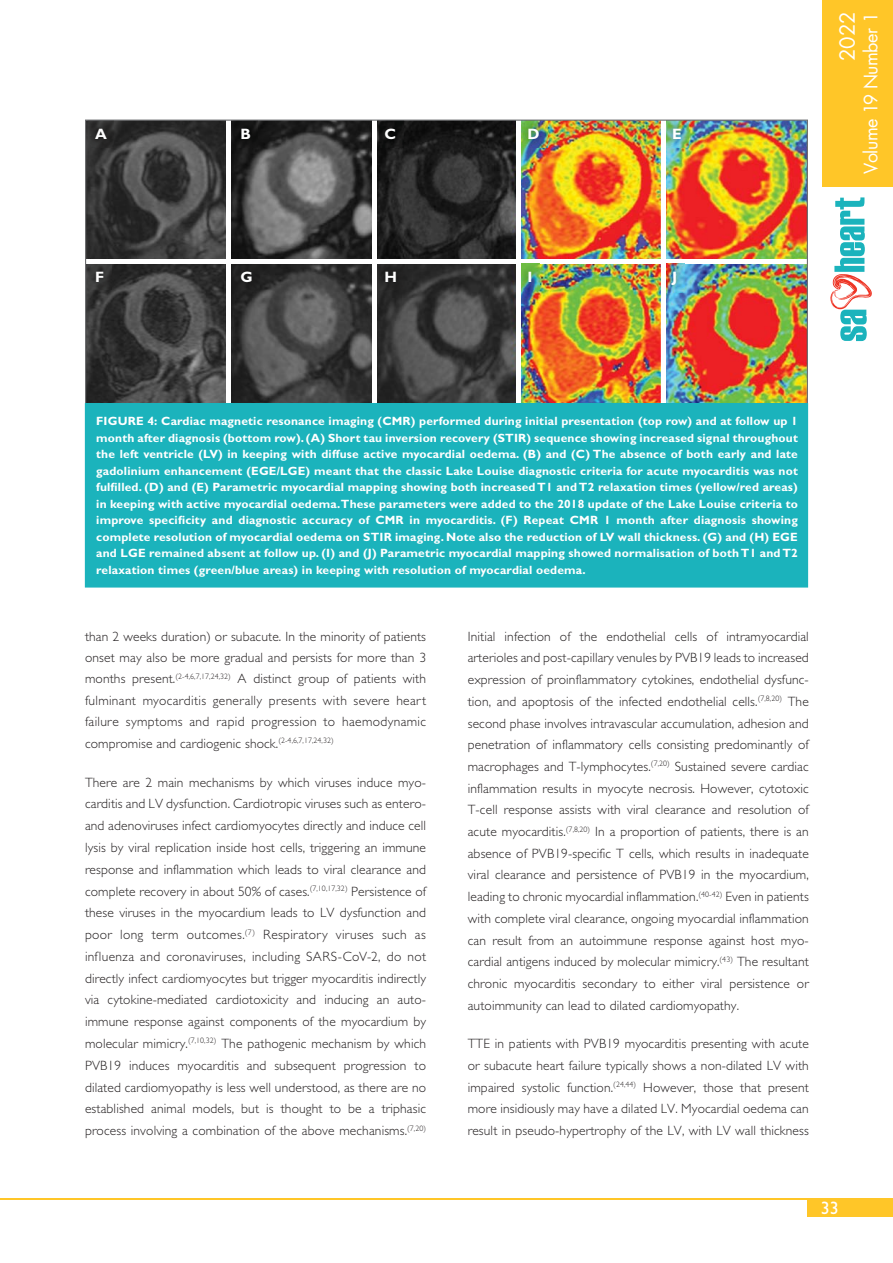
<style>
.page{position:relative;width:893px;height:1263px;background:#fff}
.page>*{position:absolute;margin:0;border:0;box-sizing:border-box;transform-origin:0 0}
.t1{font:20.25px "Futura Std";color:#fff}
.t2{font:18px "Futura Std";letter-spacing:-.03em;color:#fff}
.t3{font:18px "Gill Sans Std";color:#fff}
.t4{font:700 15px "Gill Sans Std";color:#fff}
.t5{font:300 13.5px/21.8px "Gill Sans Std";letter-spacing:.01em;color:#231f20;text-align:justify}
.t6{font:700 12px/16.5px "Gill Sans Std";letter-spacing:.015em;color:#fff;text-align:justify}
</style>
<div class="page">
<hr style="left:0;top:1198px;width:827px;height:1px;background:#ffc628">
<div style="left:808px;top:1198px;width:85px;height:19px;background:#ffc628"></div>
<svg style="left:830px;top:197px;width:42px;height:144px"></svg>
<div style="left:822px;top:0;width:71px;height:186px;background:#ffc628"></div>
<img style="left:85px;top:120px;width:723px;height:283px">
<div style="left:85px;top:403px;width:723px;height:185px;background:#1bb3bc"></div>
<p class="t4" style="left:95px;top:129px;width:13px">A</p>
<p class="t4" style="left:95px;top:271px;width:11px">F</p>
<p class="t4" style="left:240px;top:129px;width:12px">B</p>
<p class="t4" style="left:240px;top:271px;width:14px">G</p>
<p class="t4" style="left:385px;top:129px;width:13px">C</p>
<p class="t4" style="left:527px;top:129px;width:14px">D</p>
<p class="t4" style="left:672px;top:129px;width:11px">E</p>
<p class="t4" style="left:385px;top:271px;width:14px">H</p>
<p class="t4" style="left:527px;top:271px;width:7px">I</p>
<p class="t4" style="left:672px;top:271px;width:7px">J</p>
<h1 class="t1" style="left:836px;top:61px;width:51px;rotate:-90deg">2022</h1>
<h2 class="t2" style="left:861px;top:174px;width:163px;rotate:-90deg">Volume 19 Number 1</h2>
<p class="t6" style="left:96px;top:414px;width:703px">FIGURE 4: Cardiac magnetic resonance imaging (CMR) performed during initial presentation (top row) and at follow up 1 month after diagnosis (bottom row). (A) Short tau inversion recovery (STIR) sequence showing increased signal throughout the left ventricle (LV) in keeping with diffuse active myocardial oedema. (B) and (C) The absence of both early and late gadolinium enhancement (EGE/LGE) meant that the classic Lake Louise diagnostic criteria for acute myocarditis was not fulfilled. (D) and (E) Parametric myocardial mapping showing both increased T1 and T2 relaxation times (yellow/red areas) in keeping with active myocardial oedema. These parameters were added to the 2018 update of the Lake Louise criteria to improve specificity and diagnostic accuracy of CMR in myocarditis. (F) Repeat CMR 1 month after diagnosis showing complete resolution of myocardial oedema on STIR imaging. Note also the reduction of LV wall thickness. (G) and (H) EGE and LGE remained absent at follow up. (I) and (J) Parametric myocardial mapping showed normalisation of both T1 and T2 relaxation times (green/blue areas) in keeping with resolution of myocardial oedema.</p>
<p class="t5" style="left:85px;top:627px;width:343px">than 2 weeks duration) or subacute. In the minority of patients onset may also be more gradual and persists for more than 3 months present.<sup>(2-4,6,7,17,24,32)</sup> A distinct group of patients with fulminant myocarditis generally presents with severe heart failure symptoms and rapid progression to haemodynamic compromise and cardiogenic shock.<sup>(2-4,6,7,17,24,32)</sup></p>
<p class="t5" style="left:85px;top:773px;width:343px">There are 2 main mechanisms by which viruses induce myo&shy;carditis and LV dysfunction. Cardiotropic viruses such as entero&shy;and adenoviruses infect cardiomyocytes directly and induce cell lysis by viral replication inside host cells, triggering an immune response and inflammation which leads to viral clearance and complete recovery in about 50% of cases.<sup>(7,10,17,32)</sup> Persistence of these viruses in the myocardium leads to LV dysfunction and poor long term outcomes.<sup>(7)</sup> Respiratory viruses such as influenza and coronaviruses, including SARS-CoV-2, do not directly infect cardiomyocytes but trigger myocarditis indirectly via cytokine-mediated cardiotoxicity and inducing an auto&shy;immune response against components of the myocardium by molecular mimicry.<sup>(7,10,32)</sup> The pathogenic mechanism by which PVB19 induces myocarditis and subsequent progression to dilated cardiomyopathy is less well understood, as there are no established animal models, but is thought to be a triphasic process involving a combination of the above mechanisms.<sup>(7,20)</sup></p>
<p class="t5" style="left:468px;top:627px;width:343px">Initial infection of the endothelial cells of intramyocardial arterioles and post-capillary venules by PVB19 leads to increased expression of proinflammatory cytokines, endothelial dysfunc&shy;tion, and apoptosis of the infected endothelial cells.<sup>(7,8,20)</sup> The second phase involves intravascular accumulation, adhesion and penetration of inflammatory cells consisting predominantly of macrophages and T-lymphocytes.<sup>(7,20)</sup> Sustained severe cardiac inflammation results in myocyte necrosis. However, cytotoxic T-cell response assists with viral clearance and resolution of acute myocarditis.<sup>(7,8,20)</sup> In a proportion of patients, there is an absence of PVB19-specific T cells, which results in inadequate viral clearance and persistence of PVB19 in the myocardium, leading to chronic myocardial inflammation.<sup>(40-42)</sup> Even in patients with complete viral clearance, ongoing myocardial inflammation can result from an autoimmune response against host myo&shy;cardial antigens induced by molecular mimicry.<sup>(43)</sup> The resultant chronic myocarditis secondary to either viral persistence or autoimmunity can lead to dilated cardiomyopathy.</p>
<p class="t5" style="left:468px;top:1034px;width:343px">TTE in patients with PVB19 myocarditis presenting with acute or subacute heart failure typically shows a non-dilated LV with impaired systolic function.<sup>(24,44)</sup> However, those that present more insidiously may have a dilated LV. Myocardial oedema can result in pseudo-hypertrophy of the LV, with LV wall thickness</p>
<h2 class="t3" style="left:821px;top:1201px;width:19px">33</h2>
</div>
